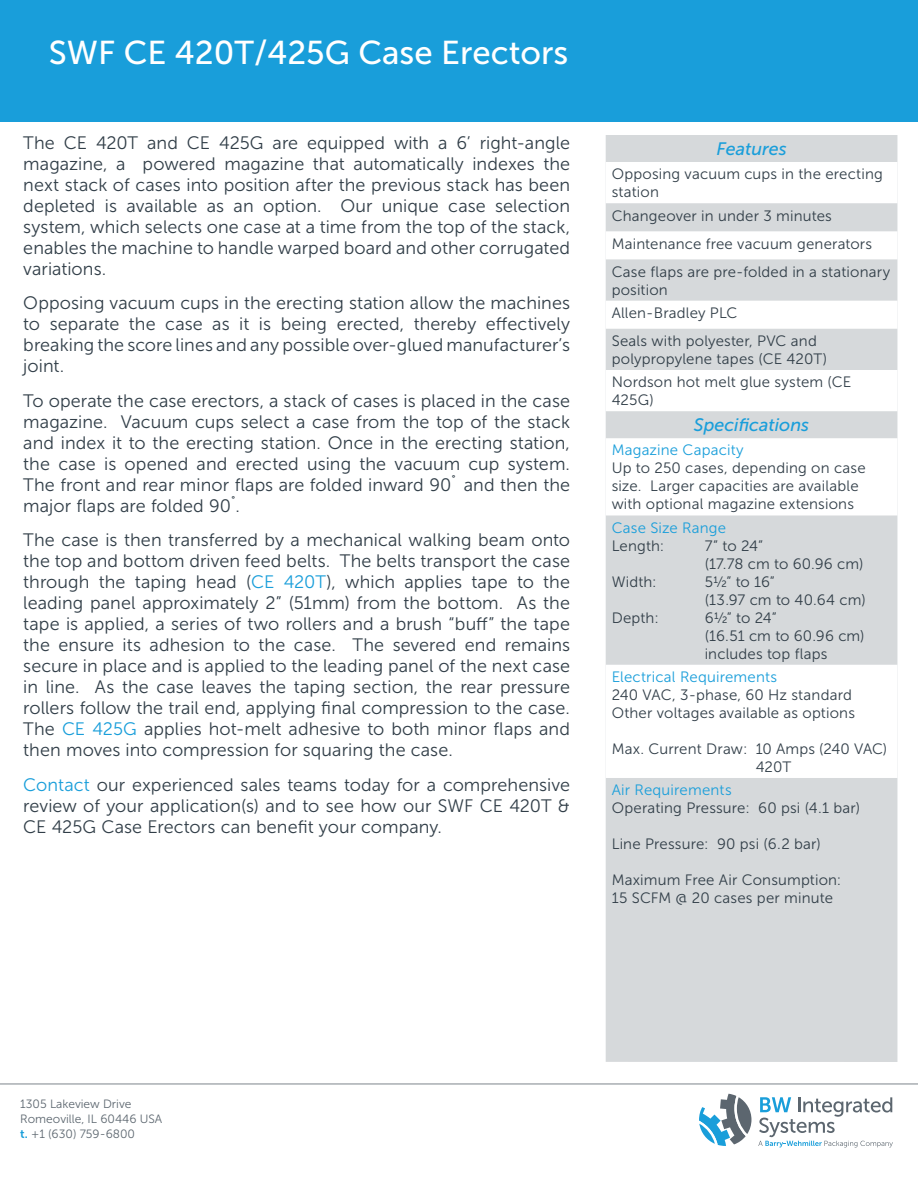
<style>
.page{position:relative;width:918px;height:1188px;background:#fff}
.page>*{position:absolute;margin:0;border:0;box-sizing:border-box;transform-origin:0 0}
.Title_-_Page_2{font:33px "Museo Sans 500";color:#fff}
.Body_-_Page_2{font:18px/21px "Museo Sans 300";letter-spacing:.005em;color:#313e48;text-align:justify}
.Title_-_Page_2-2{font:italic 18px "Museo Sans 500";color:#199eda}
.Inset_Text_-_Feature{font:15px/18px "Museo Sans 300";letter-spacing:.01em;color:#313e48}
.Inset_Header_-_Featu{font:15px "Museo Sans 300";letter-spacing:.015em;color:#199eda}
.t1{font:12px/15px "Museo Sans 300";color:#5c666f}
.s1{color:#199eda}
.s2{font-family:"Museo Sans 700";color:#199eda}
</style>
<div class="page">
<div style="left:0;top:0;width:918px;height:122px;background:#199eda"></div>
<svg style="left:758px;top:1097px;width:135px;height:51px"></svg>
<svg style="left:699px;top:1094px;width:52px;height:52px"></svg>
<div style="left:606px;top:135px;width:291px;height:927px;background:#d6d9db"></div>
<hr style="left:0;top:1083px;width:918px;height:1px;background:#5c666f">
<hr style="left:0;top:1084px;width:918px;height:1px;background:#5c666f">
<hr style="left:0;top:716px;width:1px;height:63px;background:#199eda">
<hr style="left:0;top:652px;width:1px;height:64px;background:#5c666f">
<svg style="left:606px;top:162px;width:291px;height:616px;fill:#fff"></svg>
<p class="Title_-_Page_2" style="left:49px;top:35px;width:521px">SWF CE 420T/425G Case Erectors</p>
<p class="Body_-_Page_2" style="left:23px;top:132px;width:548px">The CE 420T and CE 425G are equipped with a 6’ right-angle magazine, a powered magazine that automatically indexes the next stack of cases into position after the previous stack has been depleted is available as an option. Our unique case selection system, which selects one case at a time from the top of the stack, enables the machine to handle warped board and other corrugated variations.</p>
<p class="Body_-_Page_2" style="left:23px;top:292px;width:548px">Opposing vacuum cups in the erecting station allow the machines to separate the case as it is being erected, thereby effectively breaking the score lines and any possible over-glued manufacturer’s joint.</p>
<p class="Body_-_Page_2" style="left:23px;top:390px;width:548px">To operate the case erectors, a stack of cases is placed in the case magazine. Vacuum cups select a case from the top of the stack and index it to the erecting station. Once in the erecting station, the case is opened and erected using the vacuum cup system.<br>The front and rear minor flaps are folded inward 90˚ and then the major flaps are folded 90˚.</p>
<p class="Body_-_Page_2" style="left:23px;top:529px;width:548px">The case is then transferred by a mechanical walking beam onto the top and bottom driven feed belts. The belts transport the case through the taping head (<span class="s1">CE 420T</span>), which applies tape to the leading panel approximately 2” (51mm) from the bottom. As the tape is applied, a series of two rollers and a brush “buff” the tape the ensure its adhesion to the case. The severed end remains secure in place and is applied to the leading panel of the next case in line. As the case leaves the taping section, the rear pressure rollers follow the trail end, applying final compression to the case.<br>The <span class="s1">CE 425G</span> applies hot-melt adhesive to both minor flaps and then moves into compression for squaring the case.</p>
<p class="Body_-_Page_2" style="left:23px;top:774px;width:548px"><span class="s1">Contact</span> our experienced sales teams today for a comprehensive review of your application(s) and to see how our SWF CE 420T &amp; CE 425G Case Erectors can benefit your company.</p>
<p class="Title_-_Page_2-2" style="left:716px;top:138px;width:72px">Features</p>
<p class="Inset_Text_-_Feature" style="left:612px;top:165px;width:273px">Opposing vacuum cups in the erecting station</p>
<p class="Inset_Text_-_Feature" style="left:612px;top:206px;width:222px">Changeover in under 3 minutes</p>
<p class="Inset_Text_-_Feature" style="left:612px;top:235px;width:262px">Maintenance free vacuum generators</p>
<p class="Inset_Text_-_Feature" style="left:612px;top:263px;width:280px">Case flaps are pre-folded in a stationary position</p>
<p class="Inset_Text_-_Feature" style="left:612px;top:304px;width:127px">Allen-Bradley PLC</p>
<p class="Inset_Text_-_Feature" style="left:612px;top:332px;width:217px">Seals with polyester, PVC and polypropylene tapes (CE 420T)</p>
<p class="Inset_Text_-_Feature" style="left:612px;top:373px;width:241px">Nordson hot melt glue system (CE<br>425G)</p>
<p class="Title_-_Page_2-2" style="left:694px;top:415px;width:117px">Specifications</p>
<p class="Inset_Header_-_Featu" style="left:612px;top:442px;width:134px">Magazine Capacity</p>
<p class="Inset_Text_-_Feature" style="left:612px;top:459px;width:255px">Up to 250 cases, depending on case size. Larger capacities are available with optional magazine extensions</p>
<p class="Inset_Header_-_Featu" style="left:612px;top:519px;width:116px">Case Size Range</p>
<p class="Inset_Text_-_Feature" style="left:612px;top:537px;width:54px">Length:</p>
<p class="Inset_Text_-_Feature" style="left:705px;top:537px;width:60px">7” to 24”</p>
<p class="Inset_Text_-_Feature" style="left:705px;top:555px;width:160px">(17.78 cm to 60.96 cm)</p>
<p class="Inset_Text_-_Feature" style="left:612px;top:573px;width:46px">Width:</p>
<p class="Inset_Text_-_Feature" style="left:705px;top:573px;width:72px">5½” to 16”</p>
<p class="Inset_Text_-_Feature" style="left:705px;top:591px;width:163px">(13.97 cm to 40.64 cm)</p>
<p class="Inset_Text_-_Feature" style="left:612px;top:609px;width:49px">Depth:</p>
<p class="Inset_Text_-_Feature" style="left:705px;top:609px;width:74px">6½” to 24”</p>
<p class="Inset_Text_-_Feature" style="left:705px;top:627px;width:161px">(16.51 cm to 60.96 cm) includes top flaps</p>
<p class="Inset_Header_-_Featu" style="left:612px;top:669px;width:167px">Electrical Requirements</p>
<p class="Inset_Text_-_Feature" style="left:612px;top:686px;width:242px">240 VAC, 3-phase, 60 Hz standard</p>
<p class="Inset_Text_-_Feature" style="left:612px;top:704px;width:245px">Other voltages available as options</p>
<p class="Inset_Text_-_Feature" style="left:756px;top:740px;width:133px;text-indent:-144px">Max. Current Draw: 10 Amps (240 VAC)<br>420T</p>
<p class="Inset_Header_-_Featu" style="left:612px;top:782px;width:121px">Air Requirements</p>
<p class="Inset_Text_-_Feature" style="left:612px;top:799px;width:250px">Operating Pressure: 60 psi (4.1 bar)</p>
<p class="Inset_Text_-_Feature" style="left:612px;top:835px;width:211px">Line Pressure: 90 psi (6.2 bar)</p>
<p class="Inset_Text_-_Feature" style="left:612px;top:871px;width:231px">Maximum Free Air Consumption:</p>
<p class="Inset_Text_-_Feature" style="left:612px;top:889px;width:223px">15 SCFM @ 20 cases per minute</p>
<p class="t1" style="left:20px;top:1097px;width:144px">1305 Lakeview Drive<br>Romeoville, IL 60446 USA <span class="s2">t.</span> +1 (630) 759-6800</p>
</div>
